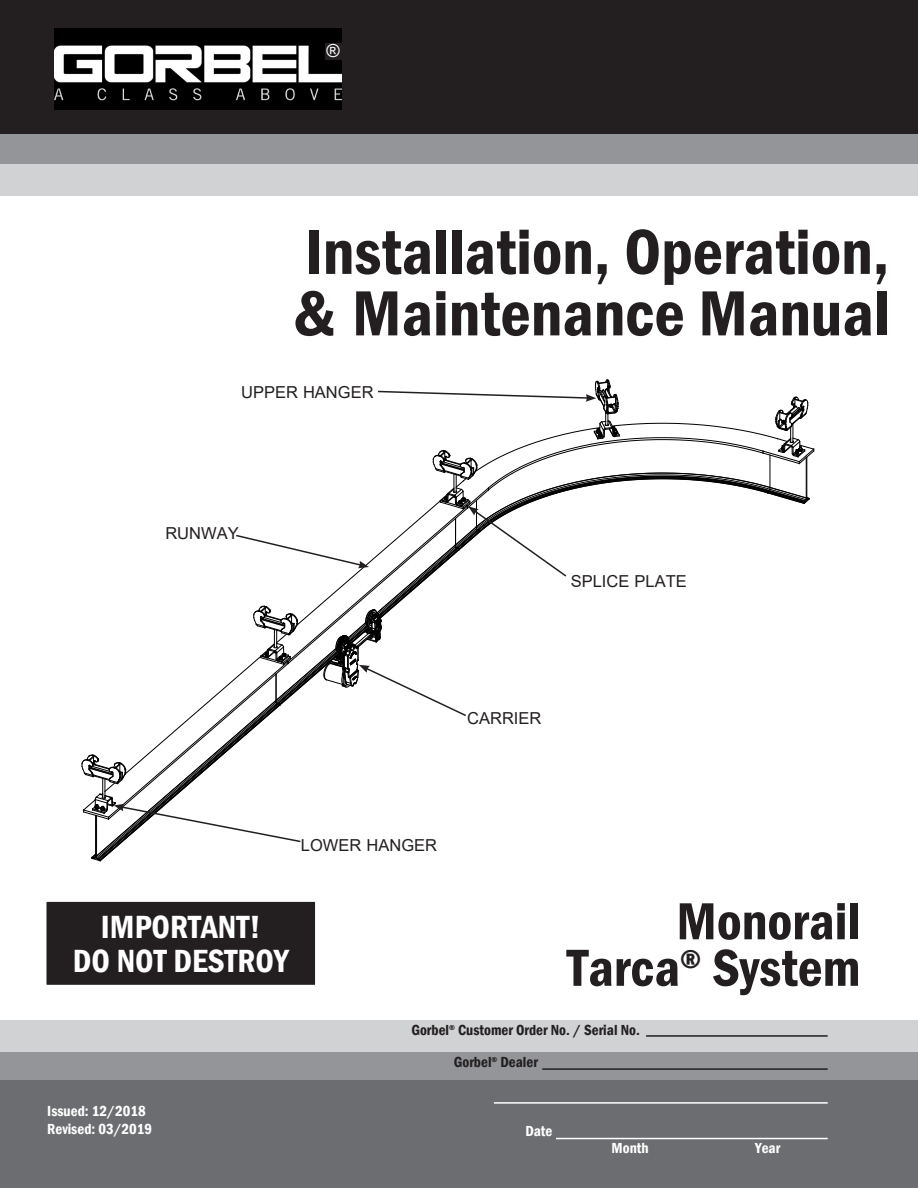
<style>
.page{position:relative;width:918px;height:1188px;background:#fff}
.page>*{position:absolute;margin:0;border:0;box-sizing:border-box;transform-origin:0 0}
.t1{font:600 condensed 66px/61.5px "Franklin Gothic";color:#231f20}
.t2{font:600 condensed 54px "Franklin Gothic";color:#231f20}
.t3{font:600 condensed 33px "Franklin Gothic";color:#fff}
.t4{font:18px "Arial";color:#fff}
.t5{font:16.5px "Arial";color:#231f20}
.t6{font:600 condensed 15px "Franklin Gothic";color:#231f20}
.t7{font:600 condensed 15px "Franklin Gothic";color:#fff}
</style>
<div class="page">
<div style="left:46px;top:901px;width:270px;height:84px;background:#231f20"></div>
<div style="left:46px;top:901px;width:270px;height:85px;border:1px solid #fff"></div>
<div style="left:0;top:0;width:918px;height:136px;background:#231f20"></div>
<img style="left:54px;top:29px;width:287px;height:81px">
<div style="left:0;top:134px;width:918px;height:31px;background:#939598"></div>
<div style="left:0;top:164px;width:918px;height:32px;background:#d1d2d4"></div>
<div style="left:0;top:1051px;width:918px;height:31px;background:#939598"></div>
<div style="left:0;top:1021px;width:918px;height:31px;background:#d1d2d4"></div>
<div style="left:0;top:1080px;width:918px;height:108px;background:#6c6d70"></div>
<hr style="left:542px;top:1068px;width:286px;height:2px;background:#231f20">
<hr style="left:494px;top:1102px;width:334px;height:2px;background:#fff">
<hr style="left:556px;top:1138px;width:272px;height:1px;background:#fff">
<hr style="left:646px;top:1035px;width:182px;height:2px;background:#231f20">
<div style="left:325px;top:43px;width:20px;height:17px;background:#231f20"></div>
<svg style="left:82px;top:380px;width:732px;height:482px"></svg>
<p class="t4" style="left:327px;top:39px;width:15px">®</p>
<p class="t1" style="left:292px;top:220px;width:599px">Installation, Operation, &amp; Maintenance Manual</p>
<p class="t5" style="left:241px;top:381px;width:134px">UPPER HANGER</p>
<p class="t5" style="left:165px;top:522px;width:75px">RUNWAY</p>
<p class="t5" style="left:571px;top:570px;width:118px">SPLICE PLATE</p>
<p class="t5" style="left:467px;top:707px;width:76px">CARRIER</p>
<p class="t5" style="left:301px;top:833px;width:138px">LOWER HANGER</p>
<p class="t3" style="left:101px;top:905px;width:161px">IMPORTANT!</p>
<p class="t3" style="left:73px;top:939px;width:217px">DO NOT DESTROY</p>
<p class="t7" style="left:47px;top:1101px;width:100px">Issued: 12/2018</p>
<p class="t7" style="left:47px;top:1119px;width:107px">Revised: 03/2019</p>
<p class="t2" style="left:676px;top:885px;width:185px">Monorail</p>
<p class="t2" style="left:567px;top:932px;width:295px">Tarca<sup>®</sup> System</p>
<p class="t6" style="left:411px;top:1020px;width:230px">Gorbel<sup>®</sup> Customer Order No. / Serial No.</p>
<p class="t6" style="left:454px;top:1052px;width:86px">Gorbel<sup>®</sup> Dealer</p>
<p class="t7" style="left:525px;top:1121px;width:29px">Date</p>
<p class="t7" style="left:612px;top:1138px;width:39px">Month</p>
<p class="t7" style="left:755px;top:1138px;width:27px">Year</p>
</div>
